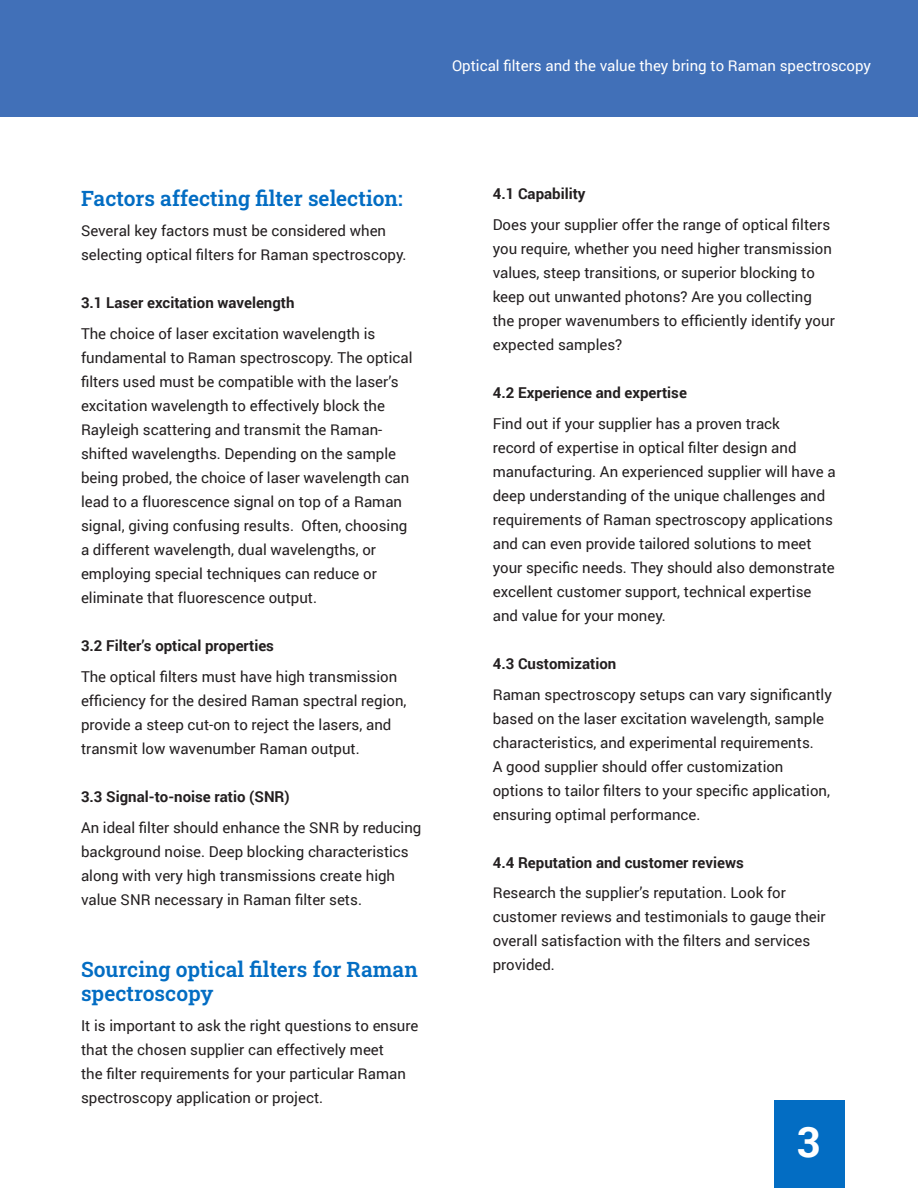
<style>
.page{position:relative;width:918px;height:1188px;background:#fff}
.page>*{position:absolute;margin:0;border:0;box-sizing:border-box;transform-origin:0 0}
.t1{font:700 42px "Roboto";color:#fff}
.Section_Head{font:600 21px/24px "Roboto Slab";color:#036dc3}
.t2{font:15px/24px "Roboto";color:#231f20}
.Section_SubHeading{font:700 15px "Roboto";color:#231f20}
.t3{font:15px "Roboto";color:#fff}
</style>
<div class="page">
<div style="left:774px;top:1100px;width:71px;height:88px;background:#036dc3"></div>
<div style="left:0;top:0;width:918px;height:117px;background:#4170b8"></div>
<p class="t3" style="left:452px;top:55px;width:421px">Optical filters and the value they bring to Raman spectroscopy</p>
<p class="Section_Head" style="left:81px;top:185px;width:323px">Factors affecting filter selection:</p>
<p class="t2" style="left:81px;top:218px;width:327px">Several key factors must be considered when selecting optical filters for Raman spectroscopy.</p>
<p class="Section_SubHeading" style="left:81px;top:292px;width:215px">3.1 Laser excitation wavelength</p>
<p class="t2" style="left:81px;top:321px;width:333px">The choice of laser excitation wavelength is fundamental to Raman spectroscopy. The optical filters used must be compatible with the laser’s excitation wavelength to effectively block the Rayleigh scattering and transmit the Raman&shy;shifted wavelengths. Depending on the sample being probed, the choice of laser wavelength can lead to a fluorescence signal on top of a Raman signal, giving confusing results. Often, choosing a different wavelength, dual wavelengths, or employing special techniques can reduce or eliminate that fluorescence output.</p>
<p class="Section_SubHeading" style="left:81px;top:635px;width:195px">3.2 Filter’s optical properties</p>
<p class="t2" style="left:81px;top:664px;width:327px">The optical filters must have high transmission efficiency for the desired Raman spectral region, provide a steep cut-on to reject the lasers, and transmit low wavenumber Raman output.</p>
<p class="Section_SubHeading" style="left:81px;top:786px;width:210px">3.3 Signal-to-noise ratio (SNR)</p>
<p class="t2" style="left:81px;top:815px;width:342px">An ideal filter should enhance the SNR by reducing background noise. Deep blocking characteristics along with very high transmissions create high value SNR necessary in Raman filter sets.</p>
<p class="Section_Head" style="left:81px;top:956px;width:338px">Sourcing optical filters for Raman spectroscopy</p>
<p class="t2" style="left:81px;top:1013px;width:339px">It is important to ask the right questions to ensure that the chosen supplier can effectively meet<br>the filter requirements for your particular Raman spectroscopy application or project.</p>
<p class="Section_SubHeading" style="left:493px;top:183px;width:94px">4.1 Capability</p>
<p class="t2" style="left:493px;top:212px;width:344px">Does your supplier offer the range of optical filters you require, whether you need higher transmission values, steep transitions, or superior blocking to keep out unwanted photons? Are you collecting the proper wavenumbers to efficiently identify your expected samples?</p>
<p class="Section_SubHeading" style="left:493px;top:382px;width:196px">4.2 Experience and expertise</p>
<p class="t2" style="left:493px;top:411px;width:344px">Find out if your supplier has a proven track<br>record of expertise in optical filter design and manufacturing. An experienced supplier will have a deep understanding of the unique challenges and requirements of Raman spectroscopy applications and can even provide tailored solutions to meet your specific needs. They should also demonstrate excellent customer support, technical expertise and value for your money.</p>
<p class="Section_SubHeading" style="left:493px;top:653px;width:125px">4.3 Customization</p>
<p class="t2" style="left:493px;top:682px;width:341px">Raman spectroscopy setups can vary significantly based on the laser excitation wavelength, sample characteristics, and experimental requirements.<br>A good supplier should offer customization options to tailor filters to your specific application, ensuring optimal performance.</p>
<p class="Section_SubHeading" style="left:493px;top:852px;width:253px">4.4 Reputation and customer reviews</p>
<p class="t2" style="left:493px;top:880px;width:334px">Research the supplier’s reputation. Look for customer reviews and testimonials to gauge their overall satisfaction with the filters and services provided.</p>
<h1 class="t1" style="left:797px;top:1112px;width:26px">3</h1>
</div>
